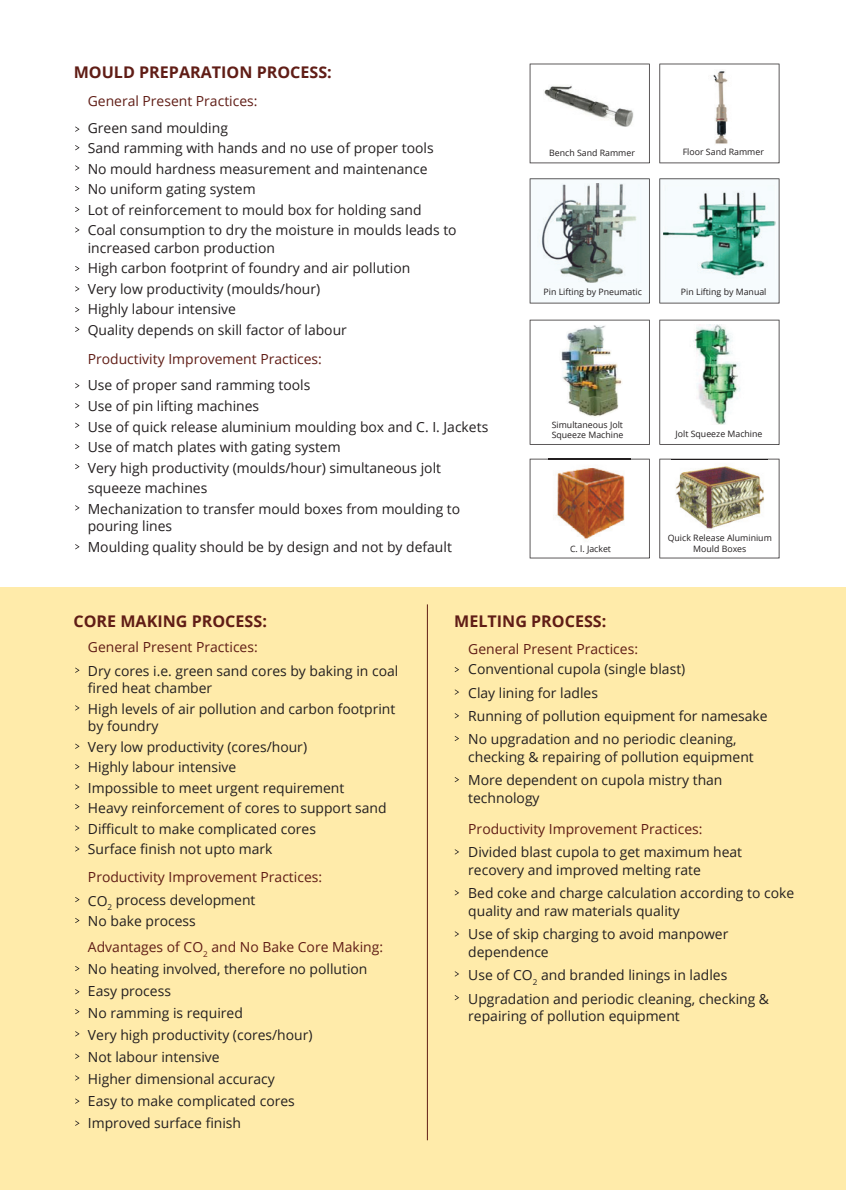
<style>
.page{position:relative;width:846px;height:1190px;background:#fff}
.page>*{position:absolute;margin:0;border:0;box-sizing:border-box;transform-origin:0 0}
.t1{font:700 16.05px "Open Sans";color:#601d16}
.t2{font:13.95px/20.5px "Open Sans";color:#231f20}
.t3{font:13.95px/26.4px "Open Sans";color:#601d16}
.t4{font:8.85px/10.2px "Open Sans";color:#231f20}
.s1{color:#231f20}
.s2{color:#601d16}
</style>
<div class="page">
<hr style="left:845px;top:587px;width:1px;height:602px;background:#ffebaa">
<div style="left:0;top:587px;width:845px;height:602px;background:#ffebaa"></div>
<svg style="left:75px;top:126px;width:5px;height:6px"></svg>
<svg style="left:75px;top:145px;width:5px;height:5px"></svg>
<svg style="left:75px;top:165px;width:5px;height:5px"></svg>
<svg style="left:75px;top:186px;width:5px;height:5px"></svg>
<svg style="left:75px;top:207px;width:5px;height:5px"></svg>
<svg style="left:75px;top:227px;width:5px;height:5px"></svg>
<svg style="left:75px;top:266px;width:5px;height:5px"></svg>
<svg style="left:75px;top:286px;width:5px;height:5px"></svg>
<svg style="left:75px;top:307px;width:5px;height:5px"></svg>
<svg style="left:75px;top:327px;width:5px;height:5px"></svg>
<svg style="left:75px;top:383px;width:5px;height:5px"></svg>
<svg style="left:75px;top:403px;width:5px;height:5px"></svg>
<svg style="left:75px;top:422px;width:5px;height:6px"></svg>
<svg style="left:75px;top:444px;width:5px;height:5px"></svg>
<svg style="left:75px;top:464px;width:5px;height:5px"></svg>
<svg style="left:75px;top:505px;width:5px;height:5px"></svg>
<svg style="left:75px;top:544px;width:5px;height:5px"></svg>
<svg style="left:75px;top:667px;width:5px;height:5px"></svg>
<svg style="left:454px;top:667px;width:5px;height:5px"></svg>
<svg style="left:454px;top:689px;width:5px;height:5px"></svg>
<svg style="left:454px;top:713px;width:5px;height:5px"></svg>
<svg style="left:454px;top:736px;width:5px;height:5px"></svg>
<svg style="left:454px;top:777px;width:5px;height:5px"></svg>
<svg style="left:454px;top:849px;width:5px;height:5px"></svg>
<svg style="left:454px;top:890px;width:5px;height:5px"></svg>
<svg style="left:454px;top:931px;width:5px;height:5px"></svg>
<svg style="left:454px;top:971px;width:5px;height:5px"></svg>
<svg style="left:454px;top:995px;width:5px;height:5px"></svg>
<svg style="left:75px;top:705px;width:5px;height:5px"></svg>
<svg style="left:75px;top:743px;width:5px;height:5px"></svg>
<svg style="left:75px;top:764px;width:5px;height:5px"></svg>
<svg style="left:75px;top:784px;width:5px;height:5px"></svg>
<svg style="left:75px;top:804px;width:5px;height:5px"></svg>
<svg style="left:75px;top:825px;width:5px;height:5px"></svg>
<svg style="left:75px;top:846px;width:5px;height:5px"></svg>
<svg style="left:75px;top:897px;width:5px;height:5px"></svg>
<svg style="left:75px;top:989px;width:5px;height:5px"></svg>
<svg style="left:75px;top:1031px;width:5px;height:5px"></svg>
<svg style="left:75px;top:1053px;width:5px;height:5px"></svg>
<svg style="left:75px;top:1075px;width:5px;height:5px"></svg>
<svg style="left:75px;top:1098px;width:5px;height:5px"></svg>
<svg style="left:75px;top:1120px;width:5px;height:5px"></svg>
<svg style="left:659px;top:64px;width:120px;height:99px"></svg>
<svg style="left:529px;top:178px;width:120px;height:125px"></svg>
<svg style="left:659px;top:178px;width:120px;height:125px"></svg>
<svg style="left:529px;top:319px;width:120px;height:125px"></svg>
<svg style="left:659px;top:319px;width:120px;height:125px"></svg>
<svg style="left:659px;top:458px;width:120px;height:100px"></svg>
<svg style="left:529px;top:458px;width:120px;height:100px"></svg>
<img style="left:548px;top:459px;width:82px;height:93px">
<img style="left:548px;top:458px;width:82px;height:1px">
<img style="left:671px;top:459px;width:96px;height:74px">
<img style="left:666px;top:324px;width:100px;height:100px">
<img style="left:537px;top:183px;width:104px;height:100px">
<img style="left:663px;top:185px;width:112px;height:93px">
<svg style="left:529px;top:64px;width:120px;height:99px"></svg>
<img style="left:543px;top:84px;width:91px;height:42px">
<img style="left:673px;top:70px;width:93px;height:75px">
<hr style="left:427px;top:604px;width:1px;height:535px;background:#601d16">
<img style="left:558px;top:324px;width:64px;height:93px">
<p class="t1" style="left:74px;top:60px;width:259px">MOULD PREPARATION PROCESS:</p>
<p class="t3" style="left:88px;top:88px;width:171px">General Present Practices:<br><span class="s1">Green sand moulding</span></p>
<p class="t2" style="left:88px;top:137px;width:370px">Sand ramming with hands and no use of proper tools<br>No mould hardness measurement and maintenance<br>No uniform gating system<br>Lot of reinforcement to mould box for holding sand<br>Coal consumption to dry the moisture in moulds leads to</p>
<p class="t2" style="left:88px;top:237px;width:324px">increased carbon production<br>High carbon footprint of foundry and air pollution Very low productivity (moulds/hour)<br>Highly labour intensive<br>Quality depends on skill factor of labour</p>
<p class="t3" style="left:88px;top:345px;width:236px">Productivity Improvement Practices:<br><span class="s1">Use of proper sand ramming tools</span></p>
<p class="t2" style="left:88px;top:395px;width:402px">Use of pin lifting machines<br>Use of quick release aluminium moulding box and C. I. Jackets Use of match plates with gating system<br>Very high productivity (moulds/hour) simultaneous jolt squeeze machines<br>Mechanization to transfer mould boxes from moulding to</p>
<p class="t2" style="left:88px;top:515px;width:365px">pouring lines<br>Moulding quality should be by design and not by default</p>
<p class="t4" style="left:549px;top:147px;width:87px">Bench Sand Rammer</p>
<p class="t4" style="left:682px;top:146px;width:83px">Floor Sand Rammer</p>
<p class="t4" style="left:543px;top:286px;width:100px">Pin Lifting by Pneumatic</p>
<p class="t4" style="left:680px;top:286px;width:87px">Pin Lifting by Manual</p>
<p class="t4" style="left:551px;top:419px;width:73px">Simultaneous Jolt<br>Squeeze Machine</p>
<p class="t4" style="left:675px;top:428px;width:88px">Jolt Squeeze Machine</p>
<p class="t4" style="left:667px;top:533px;width:106px">Quick Release Aluminium</p>
<p class="t4" style="left:570px;top:543px;width:43px">C. l. Jacket</p>
<p class="t4" style="left:693px;top:543px;width:55px">Mould Boxes</p>
<p class="t1" style="left:73px;top:609px;width:195px">CORE MAKING PROCESS:</p>
<p class="t1" style="left:454px;top:609px;width:154px">MELTING PROCESS:</p>
<p class="t2" style="left:88px;top:635px;width:312px;line-height:23.4px"><span class="s2">General Present Practices:<br></span>Dry cores i.e. green sand cores by baking in coal</p>
<p class="t2" style="left:88px;top:677px;width:309px">fired heat chamber<br>High levels of air pollution and carbon footprint</p>
<p class="t2" style="left:88px;top:715px;width:300px">by foundry<br>Very low productivity (cores/hour)<br>Highly labour intensive<br>Impossible to meet urgent requirement<br>Heavy reinforcement of cores to support sand<br>Difficult to make complicated cores<br>Surface finish not upto mark</p>
<p class="t3" style="left:88px;top:864px;width:236px;line-height:23.2px">Productivity Improvement Practices:<br><span class="s1">CO</span><sub>2</sub> <span class="s1">process development</span></p>
<p class="t3" style="left:88px;top:907px;width:296px"><span class="s1">No bake process<br></span>Advantages of CO<sub>2</sub> and No Bake Core Making:</p>
<p class="t2" style="left:88px;top:957px;width:281px;line-height:21.9px">No heating involved, therefore no pollution<br>Easy process<br>No ramming is required<br>Very high productivity (cores/hour)<br>Not labour intensive<br>Higher dimensional accuracy<br>Easy to make complicated cores<br>Improved surface finish</p>
<p class="t2" style="left:468px;top:637px;width:218px"><span class="s2">General Present Practices:<br></span>Conventional cupola (single blast)</p>
<p class="t2" style="left:468px;top:680px;width:301px;line-height:23.4px">Clay lining for ladles<br>Running of pollution equipment for namesake<br>No upgradation and no periodic cleaning,</p>
<p class="t2" style="left:468px;top:744px;width:287px;line-height:23.4px">checking &amp; repairing of pollution equipment<br>More dependent on cupola mistry than</p>
<p class="t2" style="left:468px;top:787px;width:73px">technology</p>
<p class="t2" style="left:468px;top:816px;width:275px;line-height:23.4px"><span class="s2">Productivity Improvement Practices:<br></span>Divided blast cupola to get maximum heat</p>
<p class="t2" style="left:468px;top:857px;width:327px;line-height:23.4px">recovery and improved melting rate<br>Bed coke and charge calculation according to coke</p>
<p class="t2" style="left:468px;top:898px;width:262px;line-height:23.4px">quality and raw materials quality<br>Use of skip charging to avoid manpower</p>
<p class="t2" style="left:468px;top:939px;width:302px;line-height:23.4px">dependence<br>Use of CO<sub>2</sub> and branded linings in ladles<br>Upgradation and periodic cleaning, checking &amp;</p>
<p class="t2" style="left:468px;top:1005px;width:213px">repairing of pollution equipment</p>
</div>
